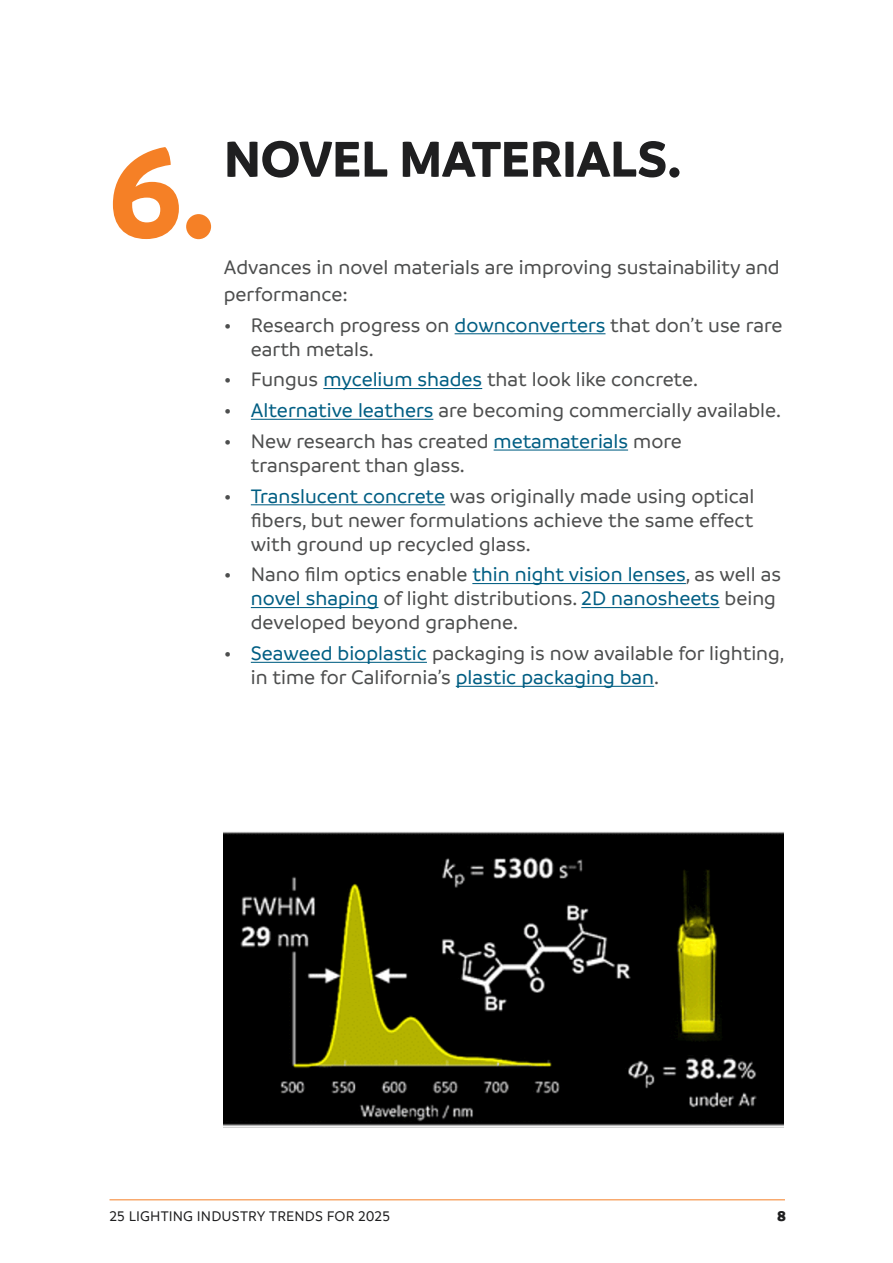
<style>
.page{position:relative;width:893px;height:1263px;background:#fff}
.page>*{position:absolute;margin:0;border:0;box-sizing:border-box;transform-origin:0 0}
.t1{font:700 132px "Branding";color:#f58026}
.t2{font:700 54px "Branding";letter-spacing:-.01em;color:#1f1f20}
.t3{font:500 21px/24px "Branding";color:#4d4e4e}
.t4{font:500 15px "Branding";letter-spacing:.01em;color:#1f1f20}
.t5{font:900 15px "Branding";color:#1f1f20}
.s1{color:#005e83}
</style>
<div class="page">
<hr style="left:110px;top:1199px;width:675px;height:1px;background:#f58026">
<hr style="left:455px;top:333px;width:150px;height:1px;background:#005e83">
<hr style="left:323px;top:388px;width:159px;height:1px;background:#005e83">
<hr style="left:251px;top:419px;width:182px;height:1px;background:#005e83">
<hr style="left:494px;top:449px;width:134px;height:2px;background:#005e83">
<hr style="left:251px;top:504px;width:194px;height:1px;background:#005e83">
<hr style="left:472px;top:583px;width:214px;height:1px;background:#005e83">
<hr style="left:251px;top:607px;width:127px;height:1px;background:#005e83">
<hr style="left:581px;top:607px;width:138px;height:1px;background:#005e83">
<hr style="left:251px;top:662px;width:176px;height:1px;background:#005e83">
<hr style="left:456px;top:686px;width:198px;height:1px;background:#005e83">
<img style="left:224px;top:832px;width:559px;height:296px">
<h1 class="t1" style="left:108px;top:118px;width:109px">6.</h1>
<h2 class="t2" style="left:224px;top:128px;width:459px">NOVEL MATERIALS.</h2>
<p class="t3" style="left:224px;top:254px;width:557px;line-height:27px">Advances in novel materials are improving sustainability and performance:</p>
<p class="t3" style="left:251px;top:313px;width:533px;text-indent:-27px">• Research progress on <span class="s1">downconverters</span> that don’t use rare earth metals.</p>
<p class="t3" style="left:224px;top:368px;width:476px">• Fungus <span class="s1">mycelium shades</span> that look like concrete.</p>
<p class="t3" style="left:224px;top:398px;width:559px">• <span class="s1">Alternative leathers</span> are becoming commercially available.</p>
<p class="t3" style="left:251px;top:429px;width:432px;text-indent:-27px">• New research has created <span class="s1">metamaterials</span> more transparent than glass.</p>
<p class="t3" style="left:251px;top:484px;width:505px;text-align:justify;text-indent:-27px">• <span class="s1">Translucent concrete</span> was originally made using optical fibers, but newer formulations achieve the same effect with ground up recycled glass.</p>
<p class="t3" style="left:251px;top:563px;width:532px;text-indent:-27px">• Nano film optics enable <span class="s1">thin night vision lenses</span>, as well as <span class="s1">novel shaping</span> of light distributions. <span class="s1">2D nanosheets</span> being developed beyond graphene.</p>
<p class="t3" style="left:251px;top:641px;width:535px;text-indent:-27px">• <span class="s1">Seaweed bioplastic</span> packaging is now available for lighting, in time for California’s <span class="s1">plastic packaging ban</span>.</p>
<p class="t4" style="left:110px;top:1208px;width:282px">25 LIGHTING INDUSTRY TRENDS FOR 2025</p>
<p class="t5" style="left:777px;top:1207px;width:10px">8</p>
</div>
